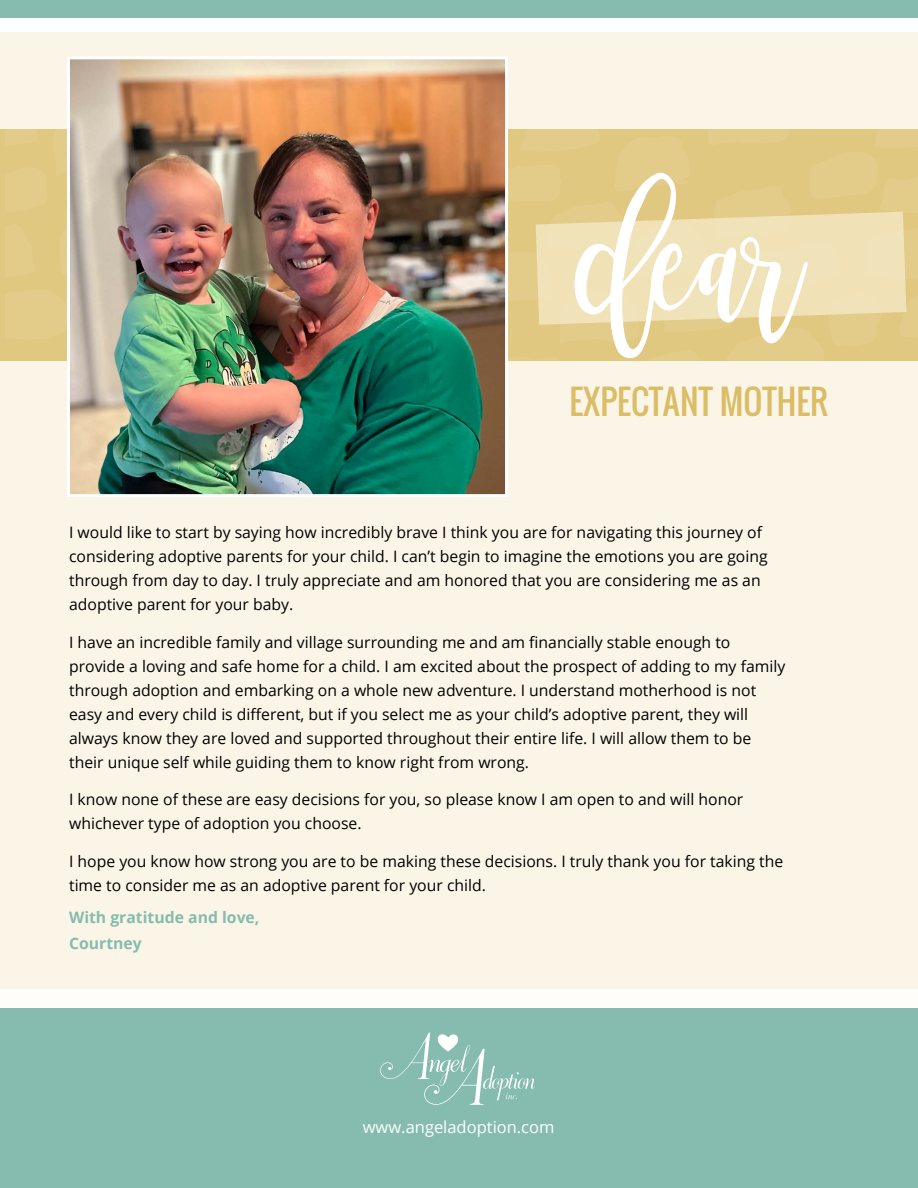
<style>
.page{position:relative;width:918px;height:1188px;background:#fff}
.page>*{position:absolute;margin:0;border:0;box-sizing:border-box;transform-origin:0 0}
.t1{font:205.5px "Masterblush";color:#fff}
.t2{font:33px "Oswald";color:#dbbd66}
.t3{font:16.5px "Open Sans";color:#fff}
.t4{font:15.75px/24px "Open Sans";color:#000}
.t5{font:700 15.75px/25.7px "Open Sans";color:#85bcaf}
</style>
<div class="page">
<div style="left:0;top:535px;width:918px;height:473px;background:#fefdfa"></div>
<div style="left:0;top:32px;width:918px;height:957px;background:#faf5e7"></div>
<div style="left:0;top:1008px;width:918px;height:180px;background:#85bcaf"></div>
<svg style="left:5px;top:130px;width:913px;height:231px;background:#e6d196"></svg>
<div style="left:0;top:0;width:918px;height:18px;background:#85bcaf"></div>
<img style="left:71px;top:60px;width:433px;height:433px">
<div style="left:67px;top:56px;width:441px;height:441px;border:3px solid #fff"></div>
<svg style="left:380px;top:1033px;width:155px;height:72px"></svg>
<h1 class="t1" style="left:588px;top:122px;width:223px">dear</h1>
<h2 class="t2" style="left:569px;top:377px;width:260px">EXPECTANT MOTHER</h2>
<p class="t4" style="left:69px;top:520px;width:700px">I would like to start by saying how incredibly brave I think you are for navigating this journey of considering adoptive parents for your child. I can’t begin to imagine the emotions you are going through from day to day. I truly appreciate and am honored that you are considering me as an adoptive parent for your baby.</p>
<p class="t4" style="left:69px;top:630px;width:718px">I have an incredible family and village surrounding me and am financially stable enough to provide a loving and safe home for a child. I am excited about the prospect of adding to my family through adoption and embarking on a whole new adventure. I understand motherhood is not easy and every child is different, but if you select me as your child’s adoptive parent, they will always know they are loved and supported throughout their entire life. I will allow them to be their unique self while guiding them to know right from wrong.</p>
<p class="t4" style="left:69px;top:787px;width:676px">I know none of these are easy decisions for you, so please know I am open to and will honor whichever type of adoption you choose.</p>
<p class="t4" style="left:69px;top:849px;width:716px">I hope you know how strong you are to be making these decisions. I truly thank you for taking the time to consider me as an adoptive parent for your child.</p>
<p class="t5" style="left:69px;top:904px;width:192px">With gratitude and love,<br>Courtney</p>
<p class="t3" style="left:363px;top:1116px;width:193px">www.angeladoption.com</p>
</div>
